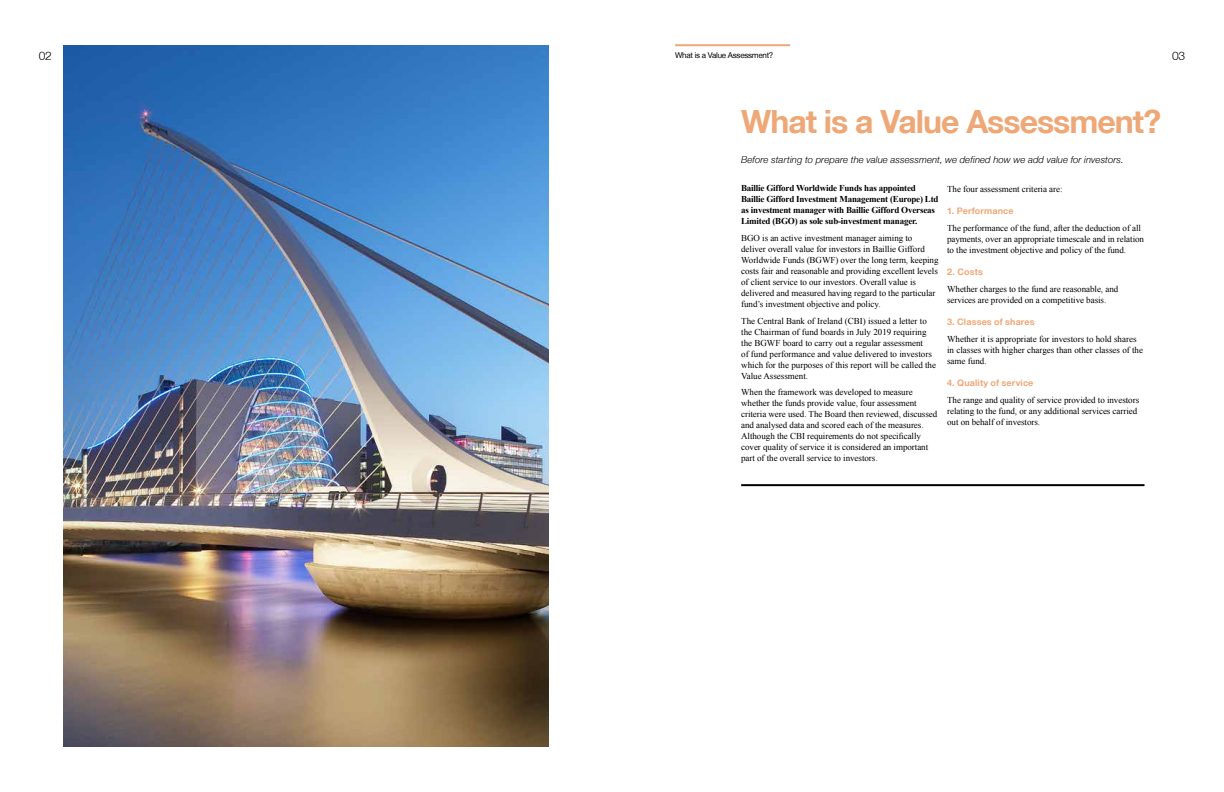
<style>
.page{position:relative;width:1224px;height:792px;background:#fff}
.page>*{position:absolute;margin:0;border:0;box-sizing:border-box;transform-origin:0 0}
.t1{font:700 32px "Helvetica Neue LT";letter-spacing:-.03em;color:#eea877}
.t2{font:300 12px "Helvetica Neue LT";color:#000}
.t3{font:italic 300 9.5px "Helvetica Neue LT";letter-spacing:.01em;color:#000}
.t4{font:9px/11px "Times New Roman";letter-spacing:-.005em;color:#000}
.t5{font:700 9px/11px "Times New Roman";letter-spacing:-.02em;color:#000}
.t6{font:700 9px "Helvetica Neue LT";letter-spacing:.015em;color:#eea877}
.t7{font:8px "Helvetica Neue LT";letter-spacing:-.03em;color:#000}
</style>
<div class="page">
<img style="left:63px;top:45px;width:486px;height:702px">
<hr style="left:741px;top:484px;width:404px;height:2px;background:#000">
<hr style="left:675px;top:44px;width:115px;height:2px;background:#eea877">
<h2 class="t2" style="left:39px;top:49px;width:14px">02</h2>
<p class="t7" style="left:675px;top:50px;width:100px">What is a Value Assessment?</p>
<h2 class="t2" style="left:1172px;top:49px;width:14px">03</h2>
<h1 class="t1" style="left:741px;top:101px;width:421px">What is a Value Assessment?</h1>
<p class="t3" style="left:741px;top:154px;width:384px">Before starting to prepare the value assessment, we defined how we add value for investors.</p>
<p class="t5" style="left:741px;top:183px;width:199px">Baillie Gifford Worldwide Funds has appointed Baillie Gifford Investment Management (Europe) Ltd as investment manager with Baillie Gifford Overseas Limited (BGO) as sole sub-investment manager.</p>
<p class="t4" style="left:741px;top:232px;width:199px">BGO is an active investment manager aiming to deliver overall value for investors in Baillie Gifford Worldwide Funds (BGWF) over the long term, keeping costs fair and reasonable and providing excellent levels of client service to our investors. Overall value is delivered and measured having regard to the particular fund’s investment objective and policy.</p>
<p class="t4" style="left:741px;top:315px;width:196px">The Central Bank of Ireland (CBI) issued a letter to the Chairman of fund boards in July 2019 requiring the BGWF board to carry out a regular assessment<br>of fund performance and value delivered to investors which for the purposes of this report will be called the Value Assessment.</p>
<p class="t4" style="left:741px;top:387px;width:198px">When the framework was developed to measure whether the funds provide value, four assessment criteria were used. The Board then reviewed, discussed and analysed data and scored each of the measures.<br>Although the CBI requirements do not specifically cover quality of service it is considered an important part of the overall service to investors.</p>
<p class="t4" style="left:947px;top:183px;width:117px">The four assessment criteria are:</p>
<p class="t6" style="left:947px;top:205px;width:68px">1. Performance</p>
<p class="t4" style="left:947px;top:222px;width:199px">The performance of the fund, after the deduction of all payments, over an appropriate timescale and in relation to the investment objective and policy of the fund.</p>
<p class="t6" style="left:947px;top:266px;width:37px">2. Costs</p>
<p class="t4" style="left:947px;top:283px;width:173px">Whether charges to the fund are reasonable, and services are provided on a competitive basis.</p>
<p class="t6" style="left:947px;top:316px;width:89px">3. Classes of shares</p>
<p class="t4" style="left:947px;top:333px;width:198px">Whether it is appropriate for investors to hold shares in classes with higher charges than other classes of the same fund.</p>
<p class="t6" style="left:947px;top:377px;width:88px">4. Quality of service</p>
<p class="t4" style="left:947px;top:394px;width:194px">The range and quality of service provided to investors relating to the fund, or any additional services carried out on behalf of investors.</p>
</div>
